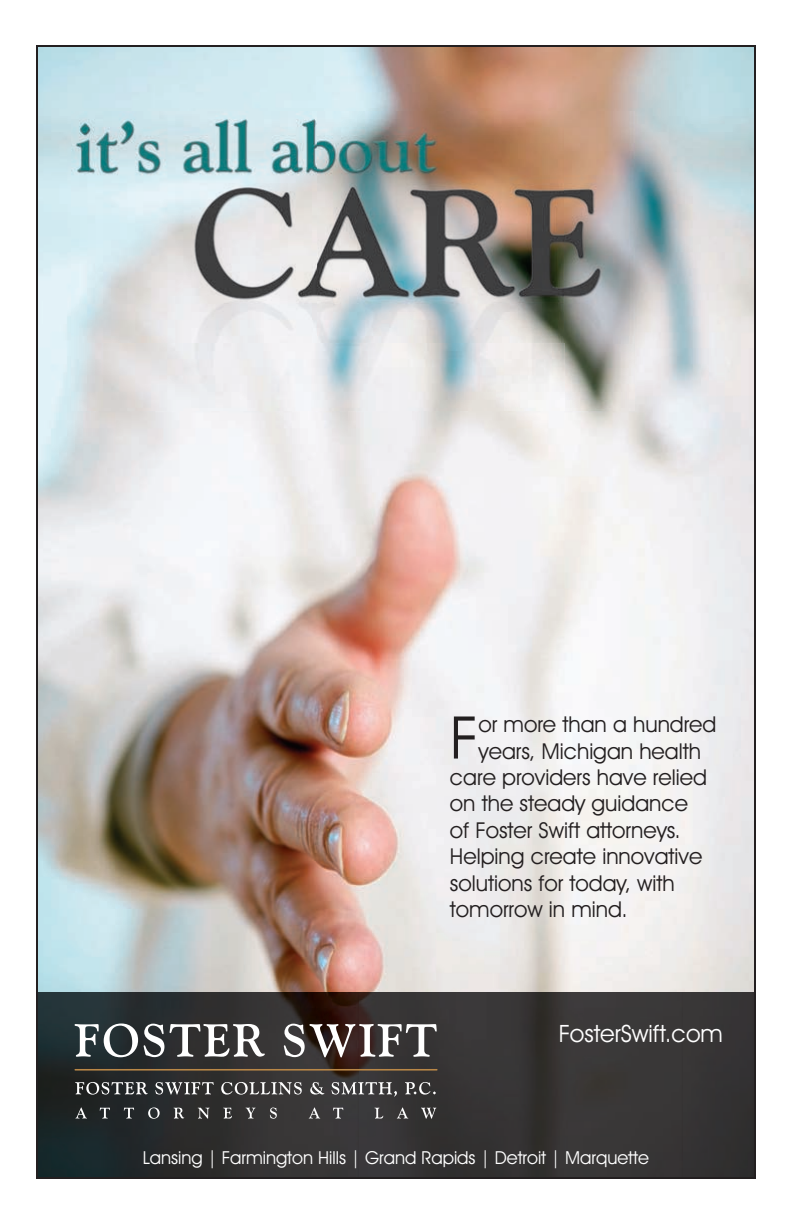
<style>
.page{position:relative;width:792px;height:1224px;background:#fff}
.page>*{position:absolute;margin:0;border:0;box-sizing:border-box;transform-origin:0 0}
.t1{font:59.1px "Avant Garde IT Cby BT Book+T42+GEGYYG";color:#231f20}
.t2{font:24px "Avant Garde IT Cby BT Book+T42+GEGYYG";color:#fff}
.t3{font:22px "Avant Garde IT Cby BT Book+T42+GEGYYG";color:#231f20}
.t4{font:18px "Avant Garde IT Cby BT Book+T42+GEGYYG";color:#fff}
</style>
<div class="page">
<img style="left:39px;top:48px;width:714px;height:1128px">
<svg style="left:75px;top:1024px;width:63px;height:33px"></svg>
<svg style="left:144px;top:1024px;width:20px;height:33px"></svg>
<svg style="left:170px;top:1024px;width:95px;height:33px"></svg>
<svg style="left:284px;top:1024px;width:153px;height:33px"></svg>
<svg style="left:75px;top:1082px;width:73px;height:13px"></svg>
<svg style="left:155px;top:1082px;width:59px;height:13px"></svg>
<svg style="left:221px;top:1082px;width:81px;height:13px"></svg>
<svg style="left:310px;top:1082px;width:14px;height:13px"></svg>
<svg style="left:332px;top:1082px;width:65px;height:15px"></svg>
<svg style="left:405px;top:1082px;width:31px;height:13px"></svg>
<hr style="left:75px;top:1069px;width:362px;height:1px;background:#b98747">
<svg style="left:76px;top:1107px;width:11px;height:12px"></svg>
<svg style="left:100px;top:1108px;width:10px;height:11px"></svg>
<svg style="left:124px;top:1108px;width:10px;height:11px"></svg>
<svg style="left:148px;top:1107px;width:12px;height:12px"></svg>
<svg style="left:174px;top:1108px;width:10px;height:11px"></svg>
<svg style="left:198px;top:1108px;width:11px;height:11px"></svg>
<svg style="left:223px;top:1108px;width:9px;height:11px"></svg>
<svg style="left:246px;top:1108px;width:9px;height:11px"></svg>
<svg style="left:270px;top:1108px;width:7px;height:11px"></svg>
<svg style="left:309px;top:1107px;width:11px;height:12px"></svg>
<svg style="left:333px;top:1108px;width:10px;height:11px"></svg>
<svg style="left:375px;top:1108px;width:8px;height:11px"></svg>
<svg style="left:397px;top:1107px;width:11px;height:12px"></svg>
<svg style="left:421px;top:1108px;width:15px;height:11px"></svg>
<img style="left:72px;top:112px;width:563px;height:298px">
<h1 class="t1" style="left:450px;top:702px;width:30px">F</h1>
<p class="t3" style="left:479px;top:711px;width:239px">or more than a hundred</p>
<p class="t3" style="left:479px;top:737px;width:224px">years, Michigan health</p>
<p class="t3" style="left:450px;top:764px;width:258px">care providers have relied</p>
<p class="t3" style="left:450px;top:790px;width:240px">on the steady guidance</p>
<p class="t3" style="left:450px;top:817px;width:232px">of Foster Swift attorneys.</p>
<p class="t3" style="left:450px;top:843px;width:254px">Helping create innovative</p>
<p class="t3" style="left:450px;top:869px;width:226px">solutions for today, with</p>
<p class="t3" style="left:450px;top:896px;width:179px">tomorrow in mind.</p>
<p class="t2" style="left:559px;top:1019px;width:166px">FosterSwift.com</p>
<p class="t4" style="left:143px;top:1146px;width:508px">Lansing | Farmington Hills | Grand Rapids | Detroit | Marquette</p>
</div>
